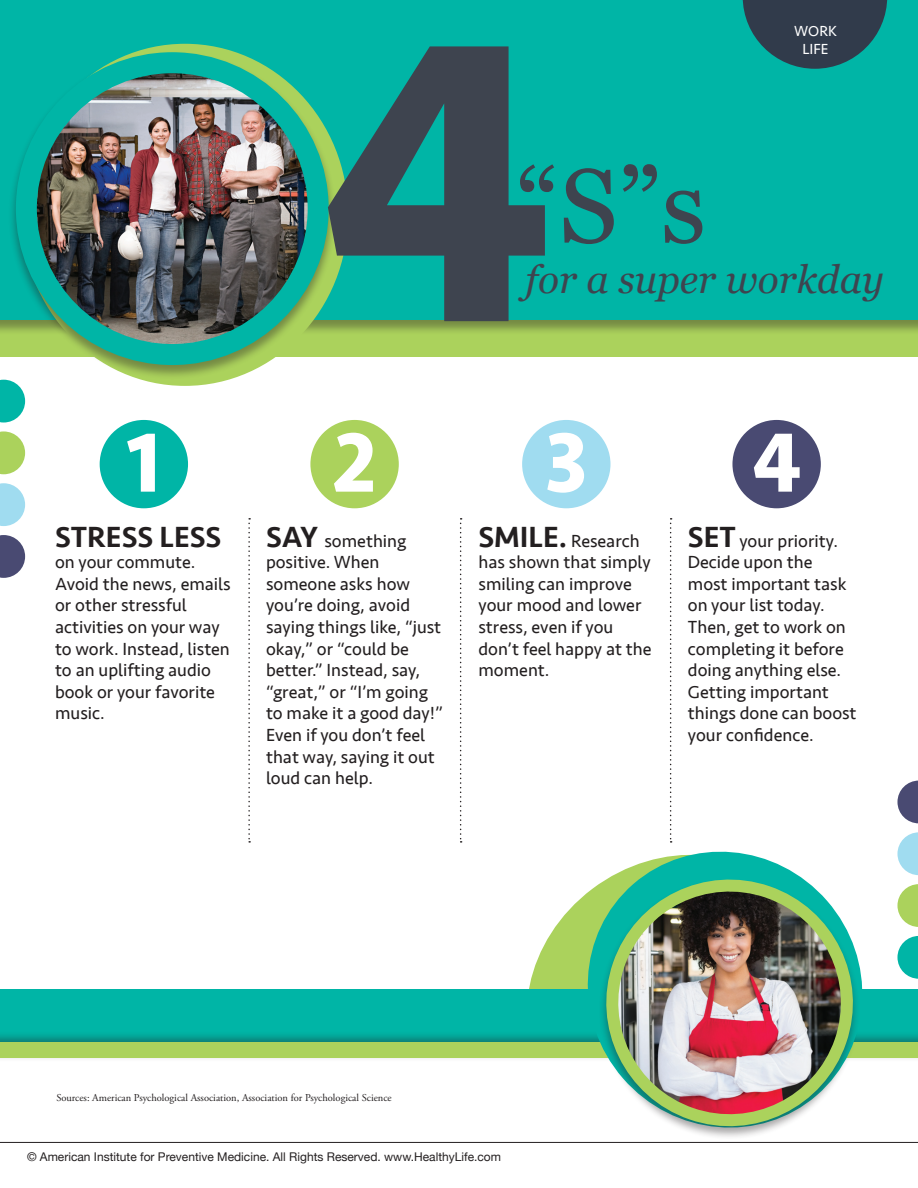
<style>
.page{position:relative;width:918px;height:1188px;background:#fff}
.page>*{position:absolute;margin:0;border:0;box-sizing:border-box;transform-origin:0 0}
.t1{font:700 412.5px "Seravek";color:#3e444f}
.t2{font:105px "Georgia";color:#3e444f}
.t3{font:700 87px "Seravek";color:#fff}
.t4{font:italic 39px "Georgia";color:#3e444f}
.t5{font:500 30px "Seravek";color:#231f20}
.t6{font:18px/21.6px "Seravek";color:#231f20}
.t7{font:15px "Seravek";color:#fff}
.t8{font:12px "Helvetica Neue";color:#231f20}
.t9{font:10.5px "Adobe Garamond Pro";color:#231f20}
.s1{font-weight:500;font-size:30px}
</style>
<div class="page">
<svg style="left:506px;top:907px;width:66px;height:83px"></svg>
<div style="left:0;top:288px;width:918px;height:69px;background:#abd25c"></div>
<div style="left:0;top:0;width:918px;height:335px;background:#231f20;opacity:.4"></div>
<div style="left:0;top:0;width:918px;height:320px;background:#00b5a6"></div>
<div style="left:8px;top:51px;width:328px;height:328px;background:#231f20;opacity:.4"></div>
<img style="left:26px;top:63px;width:292px;height:292px;border-radius:146px">
<div style="left:16px;top:52px;width:313px;height:313px;border:21px solid #00b5a6;border-radius:50%"></div>
<div style="left:0;top:990px;width:918px;height:68px;background:#00b5a6"></div>
<div style="left:0;top:1031px;width:918px;height:31px;background:#231f20;opacity:.4"></div>
<div style="left:0;top:1042px;width:918px;height:16px;background:#abd25c"></div>
<svg style="left:572px;top:841px;width:306px;height:301px"></svg>
<img style="left:598px;top:871px;width:264px;height:264px">
<svg style="left:0;top:380px;width:25px;height:43px"></svg>
<svg style="left:0;top:431px;width:25px;height:43px"></svg>
<svg style="left:0;top:483px;width:25px;height:43px"></svg>
<svg style="left:0;top:535px;width:25px;height:43px"></svg>
<svg style="left:897px;top:936px;width:21px;height:43px"></svg>
<svg style="left:897px;top:884px;width:21px;height:43px"></svg>
<svg style="left:897px;top:832px;width:21px;height:43px"></svg>
<svg style="left:897px;top:781px;width:21px;height:42px"></svg>
<div style="left:100px;top:420px;width:88px;height:88px;background:#00b5a6;border-radius:50%"></div>
<div style="left:310px;top:420px;width:89px;height:88px;background:#abd25c;border-radius:50%"></div>
<div style="left:522px;top:420px;width:89px;height:88px;background:#a0dcf0;border-radius:50%"></div>
<div style="left:732px;top:420px;width:89px;height:88px;background:#494a72;border-radius:50%"></div>
<svg style="left:248px;top:518px;width:2px;height:325px"></svg>
<svg style="left:460px;top:518px;width:2px;height:325px"></svg>
<svg style="left:670px;top:518px;width:2px;height:325px"></svg>
<svg style="left:743px;top:1px;width:144px;height:68px"></svg>
<hr style="left:0;top:0;width:918px;height:1px;background:#e6e7e9">
<hr style="left:0;top:1142px;width:918px;height:1px;background:#231f20">
<p class="t7" style="left:794px;top:19px;width:44px">WORK</p>
<p class="t7" style="left:803px;top:37px;width:28px">LIFE</p>
<p class="t1" style="left:318px;top:-146px;width:237px">4</p>
<p class="t2" style="left:516px;top:130px;width:192px">“S”s</p>
<p class="t4" style="left:525px;top:251px;width:360px">for a super workday</p>
<p class="t3" style="left:127px;top:393px;width:36px">1</p>
<p class="t3" style="left:332px;top:393px;width:46px">2</p>
<p class="t3" style="left:545px;top:393px;width:44px">3</p>
<p class="t3" style="left:752px;top:393px;width:51px">4</p>
<p class="t5" style="left:55px;top:518px;width:168px">STRESS LESS</p>
<p class="t6" style="left:55px;top:551px;width:177px">on your commute.<br>Avoid the news, emails or other stressful activities on your way to work. Instead, listen to an uplifting audio book or your favorite music.</p>
<p class="t6" style="left:266px;top:530px;width:178px"><span class="s1">SAY</span> something positive. When someone asks how you’re doing, avoid saying things like, “just okay,” or “could be better.” Instead, say, “great,” or “I’m going to make it a good day!”<br>Even if you don’t feel that way, saying it out loud can help.</p>
<p class="t6" style="left:478px;top:530px;width:175px"><span class="s1">SMILE.</span> Research has shown that simply smiling can improve your mood and lower stress, even if you don’t feel happy at the moment.</p>
<p class="t6" style="left:688px;top:530px;width:170px"><span class="s1">SET</span> your priority.<br>Decide upon the most important task on your list today.<br>Then, get to work on completing it before doing anything else.<br>Getting important things done can boost your confidence.</p>
<p class="t9" style="left:56px;top:1091px;width:337px">Sources: American Psychological Association, Association for Psychological Science</p>
<p class="t8" style="left:27px;top:1150px;width:476px">© American Institute for Preventive Medicine. All Rights Reserved. www.HealthyLife.com</p>
</div>
